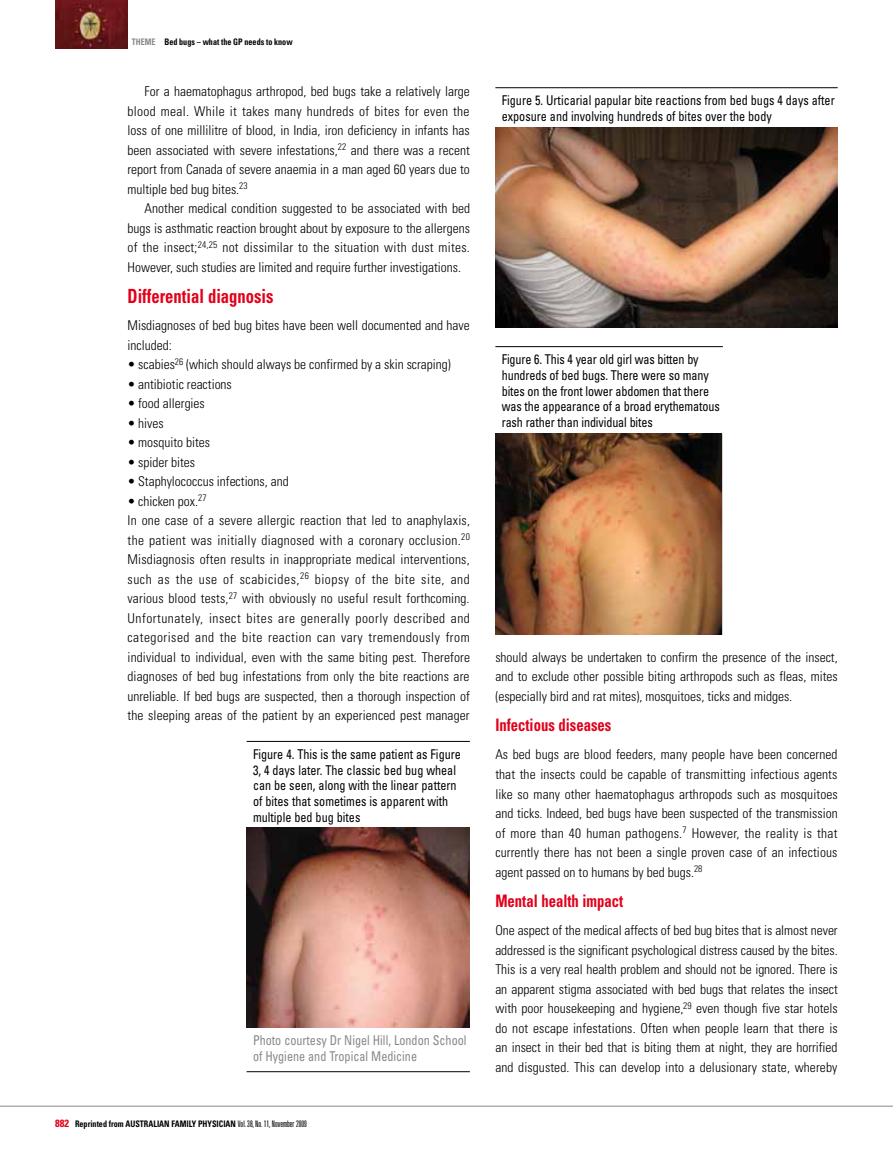
<style>
.page{position:relative;width:893px;height:1170px;background:#fff}
.page>*{position:absolute;margin:0;border:0;box-sizing:border-box;transform-origin:0 0}
.t1{font:700 condensed 19.5px "Univers LT";color:#e2001a;scale:.85 1}
.t2{font:700 condensed 17.25px "Univers LT";color:#e2001a;scale:.85 1}
.t3{font:300 condensed 13.5px/19.5px "Univers LT";letter-spacing:.01em;color:#000;text-align:justify}
.t4{font:condensed 13.5px/15.8px "Univers LT";color:#000;scale:.9 1}
.t5{font:condensed 13.5px/15.8px "Univers LT";color:#87888a;scale:.9 1}
.t6{font:700 condensed 9px "Univers LT";color:#000;scale:.9 1}
.t7{font:300 ultra-condensed 9px "Univers LT";color:#000;scale:1.1 1}
.t8{font:700 condensed 9px "Univers LT";color:#87888a;scale:.9 1}
.s1{font-size:10.5px;color:#e2001a}
.s2{font-weight:700;font-stretch:condensed}
</style>
<div class="page">
<hr style="left:0;top:1105px;width:893px;height:1px;background:#87888a">
<img style="left:55px;top:0;width:73px;height:48px">
<img style="left:495px;top:434px;width:227px;height:200px">
<hr style="left:495px;top:346px;width:228px;height:1px;background:#000">
<img style="left:495px;top:127px;width:343px;height:200px">
<hr style="left:495px;top:87px;width:343px;height:1px;background:#000">
<img style="left:247px;top:827px;width:223px;height:200px">
<hr style="left:247px;top:741px;width:223px;height:1px;background:#000">
<hr style="left:247px;top:1071px;width:223px;height:1px;background:#000">
<p class="t8" style="left:132px;top:36px;width:7px">theme</p>
<p class="t6" style="left:164px;top:36px;width:144px">Bed bugs – what the GP needs to know</p>
<p class="t3" style="left:128px;top:82px;width:344px;text-indent:17px">For a haematophagus arthropod, bed bugs take a relatively large blood meal. While it takes many hundreds of bites for even the loss of one millilitre of blood, in India, iron deficiency in infants has been associated with severe infestations,<sup>22</sup> and there was a recent report from Canada of severe anaemia in a man aged 60 years due to multiple bed bug bites.<sup>23</sup></p>
<p class="t3" style="left:128px;top:199px;width:344px;text-indent:17px">Another medical condition suggested to be associated with bed bugs is asthmatic reaction brought about by exposure to the allergens of the insect;<sup>24,25</sup> not dissimilar to the situation with dust mites.<br>However, such studies are limited and require further investigations.</p>
<h1 class="t1" style="left:128px;top:284px;width:173px">Differential diagnosis</h1>
<p class="t3" style="left:128px;top:316px;width:344px">Misdiagnoses of bed bug bites have been well documented and have included:</p>
<p class="t3" style="left:128px;top:355px;width:325px">• scabies<sup>26</sup> (which should always be confirmed by a skin scraping)</p>
<p class="t3" style="left:128px;top:374px;width:106px">• antibiotic reactions</p>
<p class="t3" style="left:128px;top:394px;width:79px">• food allergies</p>
<p class="t3" style="left:128px;top:413px;width:38px">• hives</p>
<p class="t3" style="left:128px;top:433px;width:84px">• mosquito bites</p>
<p class="t3" style="left:128px;top:452px;width:69px">• spider bites</p>
<p class="t3" style="left:128px;top:472px;width:163px">• Staphylococcus infections, and</p>
<p class="t3" style="left:128px;top:491px;width:344px;text-align:left">• chicken pox.<sup>27<br></sup>In one case of a severe allergic reaction that led to anaphylaxis, the patient was initially diagnosed with a coronary occlusion.<sup>20<br></sup>Misdiagnosis often results in inappropriate medical interventions, such as the use of scabicides,<sup>26</sup> biopsy of the bite site, and various blood tests,<sup>27</sup> with obviously no useful result forthcoming.<br>Unfortunately, insect bites are generally poorly described and categorised and the bite reaction can vary tremendously from individual to individual, even with the same biting pest. Therefore diagnoses of bed bug infestations from only the bite reactions are unreliable. If bed bugs are suspected, then a thorough inspection of the sleeping areas of the patient by an experienced pest manager</p>
<p class="t4" style="left:253px;top:746px;width:233px">Figure 4. This is the same patient as Figure 3, 4 days later. The classic bed bug wheal can be seen, along with the linear pattern of bites that sometimes is apparent with multiple bed bug bites</p>
<p class="t5" style="left:253px;top:1031px;width:239px">Photo courtesy Dr Nigel Hill, London School of Hygiene and Tropical Medicine</p>
<p class="t6" style="left:55px;top:1118px;width:95px"><span class="s1">882</span> Reprinted from Austral</p>
<p class="t7" style="left:157px;top:1118px;width:138px"><span class="s2">ian Fam ily Physician</span> Vol. 38, No. 11, November 2009</p>
<p class="t4" style="left:502px;top:92px;width:371px">Figure 5. Urticarial papular bite reactions from bed bugs 4 days after exposure and involving hundreds of bites over the body</p>
<p class="t4" style="left:502px;top:351px;width:244px">Figure 6. This 4 year old girl was bitten by hundreds of bed bugs. There were so many bites on the front lower abdomen that there was the appearance of a broad erythematous rash rather than individual bites</p>
<p class="t3" style="left:495px;top:647px;width:344px">should always be undertaken to confirm the presence of the insect, and to exclude other possible biting arthropods such as fleas, mites (especially bird and rat mites), mosquitoes, ticks and midges.</p>
<p class="t2" style="left:495px;top:714px;width:138px">Infectious diseases</p>
<p class="t3" style="left:495px;top:745px;width:344px">As bed bugs are blood feeders, many people have been concerned that the insects could be capable of transmitting infectious agents like so many other haematophagus arthropods such as mosquitoes and ticks. Indeed, bed bugs have been suspected of the transmission of more than 40 human pathogens.<sup>7</sup> However, the reality is that currently there has not been a single proven case of an infectious agent passed on to humans by bed bugs.<sup>28</sup></p>
<p class="t2" style="left:495px;top:890px;width:152px">Mental health impact</p>
<p class="t3" style="left:495px;top:920px;width:344px">One aspect of the medical affects of bed bug bites that is almost never addressed is the significant psychological distress caused by the bites.<br>This is a very real health problem and should not be ignored. There is an apparent stigma associated with bed bugs that relates the insect with poor housekeeping and hygiene,<sup>29</sup> even though five star hotels do not escape infestations. Often when people learn that there is an insect in their bed that is biting them at night, they are horrified and disgusted. This can develop into a delusionary state, whereby</p>
</div>
